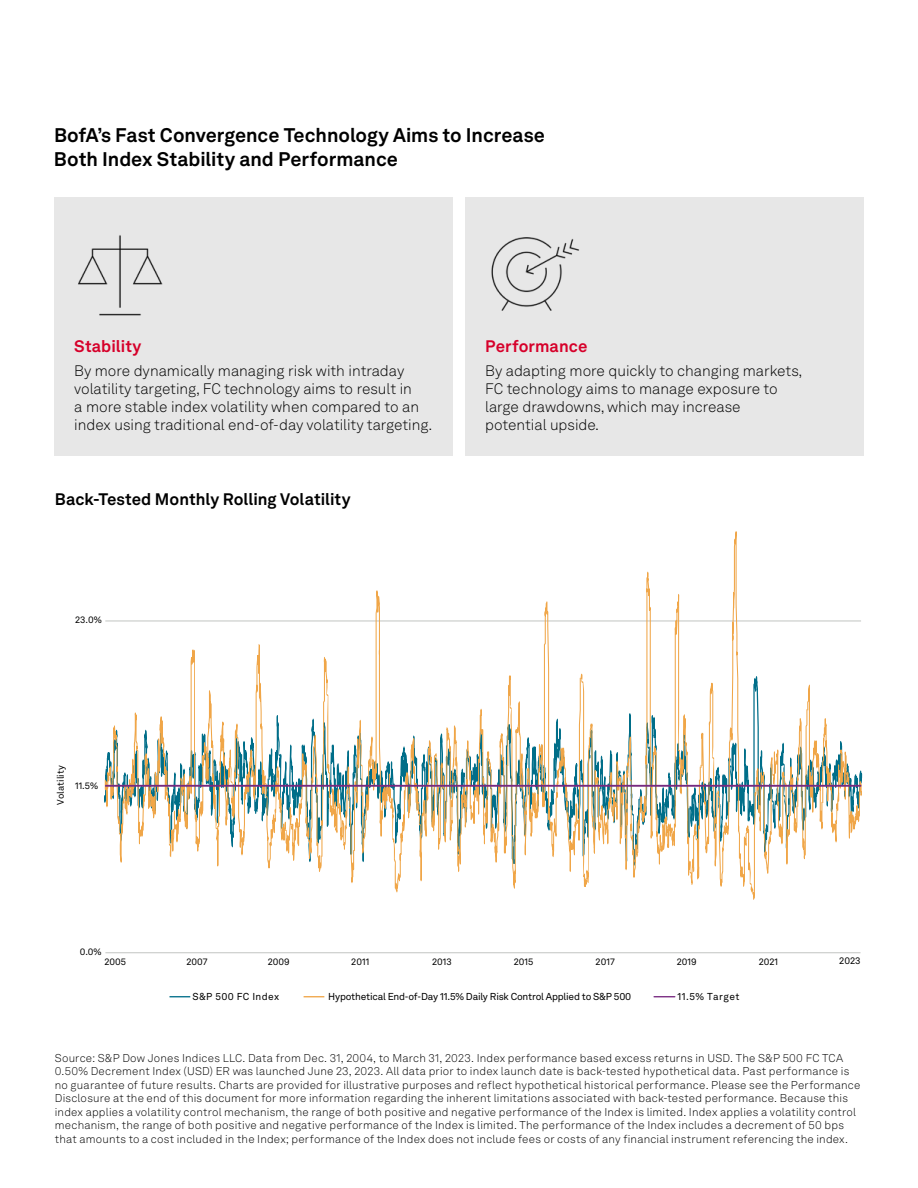
<style>
.page{position:relative;width:918px;height:1188px;background:#fff}
.page>*{position:absolute;margin:0;border:0;box-sizing:border-box;transform-origin:0 0}
.t1{font:700 19.5px/23.4px "Akkurat LL";letter-spacing:-.005em;color:#000}
.t2{font:700 16.5px "Akkurat LL";color:#000}
.t3{font:700 16.5px "Akkurat LL";color:#d6002a}
.t4{font:300 15px/18px "Akkurat LL";color:#000}
.t5{font:300 11.25px/13.5px "Akkurat LL";letter-spacing:.02em;color:#000}
.t6{font:9.9px "Akkurat LL";letter-spacing:-.02em;color:#000}
.t7{font:9.9px "Akkurat LL";letter-spacing:.035em;color:#000}
.t8{font:9.45px "Akkurat LL";color:#000}
.t9{font:9.3px "Akkurat LL";color:#000}
</style>
<div class="page">
<hr style="left:105px;top:952px;width:756px;height:1px;background:#c2c4c2">
<svg style="left:654px;top:996px;width:21px;height:1px"></svg>
<svg style="left:304px;top:996px;width:20px;height:1px"></svg>
<svg style="left:170px;top:996px;width:20px;height:1px"></svg>
<svg style="left:105px;top:531px;width:757px;height:369px"></svg>
<svg style="left:105px;top:785px;width:757px;height:2px;background:#7e3e85"></svg>
<div style="left:54px;top:198px;width:399px;height:258px;background:#e7e7e7"></div>
<div style="left:465px;top:198px;width:399px;height:258px;background:#e7e7e7"></div>
<img style="left:78px;top:235px;width:85px;height:81px">
<img style="left:491px;top:237px;width:88px;height:74px">
<h1 class="t1" style="left:54px;top:123px;width:492px">BofA’s Fast Convergence Technology Aims to Increase<br>Both Index Stability and Performance</h1>
<h2 class="t3" style="left:74px;top:333px;width:69px">Stability</h2>
<h3 class="t4" style="left:74px;top:361px;width:360px">By more dynamically managing risk with intraday volatility targeting, FC technology aims to result in<br>a more stable index volatility when compared to an index using traditional end-of-day volatility targeting.</h3>
<h2 class="t2" style="left:55px;top:486px;width:297px">Back-Tested Monthly Rolling Volatility</h2>
<p class="t9" style="left:75px;top:613px;width:28px">23.0%</p>
<h2 class="t3" style="left:485px;top:333px;width:104px">Performance</h2>
<h3 class="t4" style="left:485px;top:361px;width:319px">By adapting more quickly to changing markets, FC technology aims to manage exposure to large drawdowns, which may increase potential upside.</h3>
<p class="t8" style="left:54px;top:805px;width:41px;rotate:-90deg">Volatility</p>
<p class="t9" style="left:75px;top:779px;width:25px">11.5%</p>
<p class="t9" style="left:80px;top:945px;width:23px">0.0%</p>
<p class="t9" style="left:105px;top:955px;width:23px">2005</p>
<p class="t9" style="left:186px;top:955px;width:23px">2007</p>
<p class="t9" style="left:268px;top:955px;width:23px">2009</p>
<p class="t9" style="left:351px;top:955px;width:19px">2011</p>
<p class="t9" style="left:432px;top:955px;width:21px">2013</p>
<p class="t9" style="left:514px;top:955px;width:21px">2015</p>
<p class="t9" style="left:596px;top:955px;width:21px">2017</p>
<p class="t9" style="left:677px;top:955px;width:21px">2019</p>
<p class="t9" style="left:759px;top:955px;width:21px">2021</p>
<p class="t8" style="left:839px;top:954px;width:23px">2023</p>
<p class="t7" style="left:193px;top:989px;width:88px">S&amp;P 500 FC Index</p>
<p class="t6" style="left:328px;top:989px;width:305px">Hypothetical End-of-Day 11.5% Daily Risk Control Applied to S&amp;P 500</p>
<p class="t6" style="left:677px;top:989px;width:64px">11.5% Target</p>
<p class="t5" style="left:55px;top:1051px;width:807px">Source: S&amp;P Dow Jones Indices LLC. Data from Dec. 31, 2004, to March 31, 2023. Index performance based excess returns in USD. The S&amp;P 500 FC TCA 0.50% Decrement Index (USD) ER was launched June 23, 2023. All data prior to index launch date is back-tested hypothetical data. Past performance is no guarantee of future results. Charts are provided for illustrative purposes and reflect hypothetical historical performance. Please see the Performance Disclosure at the end of this document for more information regarding the inherent limitations associated with back-tested performance. Because this index applies a volatility control mechanism, the range of both positive and negative performance of the Index is limited. Index applies a volatility control mechanism, the range of both positive and negative performance of the Index is limited. The performance of the Index includes a decrement of 50 bps that amounts to a cost included in the Index; performance of the Index does not include fees or costs of any financial instrument referencing the index.</p>
</div>
